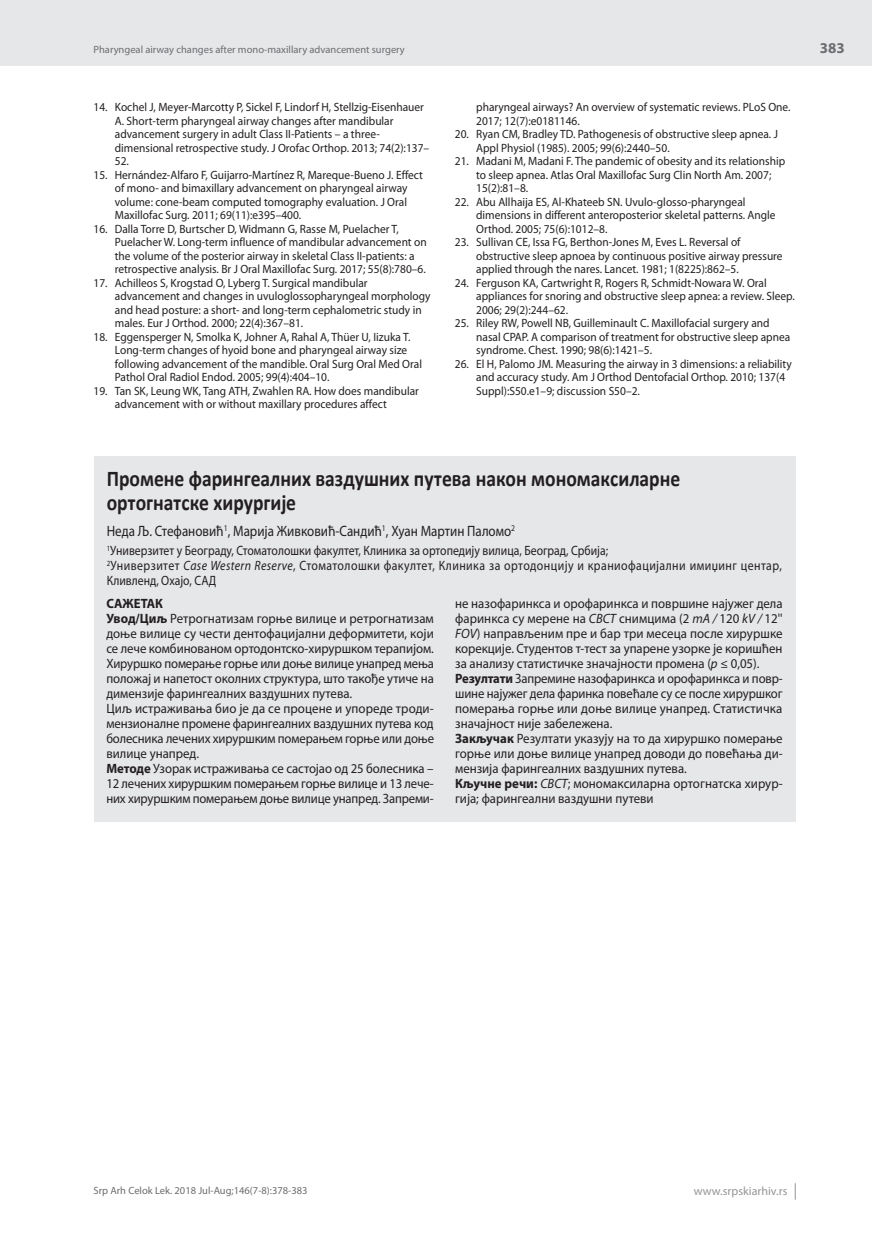
<style>
.page{position:relative;width:872px;height:1234px;background:#fff}
.page>*{position:absolute;margin:0;border:0;box-sizing:border-box;transform-origin:0 0}
.t1{font:700 22.5px/24px "Calibri";color:#231f20;scale:.87 1}
.t2{font:15px "Myriad Pro";color:#231f20;scale:.87 1}
.t3{font:700 15px "Myriad Pro";color:#6c6d70}
.t4{font:13.5px/15px "Myriad Pro";color:#231f20;scale:.95 1}
.t5{font:13.5px/15px "Myriad Pro";color:#231f20;scale:.87 1}
.t6{font:12px/13.5px "Myriad Pro";color:#231f20;scale:.95 1}
.t7{font:12px "Myriad Pro";color:#939598}
.t8{font:10.5px "Myriad Pro";color:#6c6d70}
.s1{font-style:italic}
.s2{font-weight:700}
</style>
<div class="page">
<div style="left:0;top:0;width:872px;height:66px;background:#e6e7e9"></div>
<svg style="left:795px;top:1183px;width:1px;height:16px"></svg>
<div style="left:94px;top:456px;width:701px;height:365px;background:#e6e7e9"></div>
<p class="t8" style="left:94px;top:43px;width:313px">Pharyngeal airway changes after mono-maxillary advancement surgery</p>
<p class="t6" style="left:115px;top:100px;width:332px;text-indent:-21px">14. Kochel J, Meyer-Marcotty P, Sickel F, Lindorf H, Stellzig-Eisenhauer A. Short-term pharyngeal airway changes after mandibular advancement surgery in adult Class II-Patients – a three&shy;dimensional retrospective study. J Orofac Orthop. 2013; 74(2):137– 52.</p>
<p class="t6" style="left:115px;top:168px;width:326px;text-indent:-21px">15. Hernández-Alfaro F, Guijarro-Martínez R, Mareque-Bueno J. Effect of mono- and bimaxillary advancement on pharyngeal airway volume: cone-beam computed tomography evaluation. J Oral Maxillofac Surg. 2011; 69(11):e395–400.</p>
<p class="t6" style="left:115px;top:222px;width:330px;text-indent:-21px">16. Dalla Torre D, Burtscher D, Widmann G, Rasse M, Puelacher T, Puelacher W. Long-term influence of mandibular advancement on the volume of the posterior airway in skeletal Class II-patients: a retrospective analysis. Br J Oral Maxillofac Surg. 2017; 55(8):780–6.</p>
<p class="t6" style="left:115px;top:276px;width:334px;text-indent:-21px">17. Achilleos S, Krogstad O, Lyberg T. Surgical mandibular advancement and changes in uvuloglossopharyngeal morphology and head posture: a short- and long-term cephalometric study in males. Eur J Orthod. 2000; 22(4):367–81.</p>
<p class="t6" style="left:115px;top:330px;width:325px;text-indent:-21px">18. Eggensperger N, Smolka K, Johner A, Rahal A, Thüer U, Iizuka T.<br>Long-term changes of hyoid bone and pharyngeal airway size following advancement of the mandible. Oral Surg Oral Med Oral Pathol Oral Radiol Endod. 2005; 99(4):404–10.</p>
<p class="t6" style="left:115px;top:384px;width:322px;text-indent:-21px">19. Tan SK, Leung WK, Tang ATH, Zwahlen RA. How does mandibular advancement with or without maxillary procedures affect</p>
<p class="t6" style="left:476px;top:100px;width:332px">pharyngeal airways? An overview of systematic reviews. PLoS One.<br>2017; 12(7):e0181146.</p>
<p class="t6" style="left:476px;top:127px;width:319px;text-indent:-21px">20. Ryan CM, Bradley TD. Pathogenesis of obstructive sleep apnea. J<br>Appl Physiol (1985). 2005; 99(6):2440–50.</p>
<p class="t6" style="left:476px;top:154px;width:327px;text-indent:-21px">21. Madani M, Madani F. The pandemic of obesity and its relationship to sleep apnea. Atlas Oral Maxillofac Surg Clin North Am. 2007;<br>15(2):81–8.</p>
<p class="t6" style="left:476px;top:195px;width:316px;text-indent:-21px">22. Abu Allhaija ES, Al-Khateeb SN. Uvulo-glosso-pharyngeal dimensions in different anteroposterior skeletal patterns. Angle<br>Orthod. 2005; 75(6):1012–8.</p>
<p class="t6" style="left:476px;top:235px;width:324px;text-indent:-21px">23. Sullivan CE, Issa FG, Berthon-Jones M, Eves L. Reversal of obstructive sleep apnoea by continuous positive airway pressure applied through the nares. Lancet. 1981; 1(8225):862–5.</p>
<p class="t6" style="left:476px;top:276px;width:337px;text-indent:-21px">24. Ferguson KA, Cartwright R, Rogers R, Schmidt-Nowara W. Oral appliances for snoring and obstructive sleep apnea: a review. Sleep.<br>2006; 29(2):244–62.</p>
<p class="t6" style="left:476px;top:316px;width:332px;text-indent:-21px">25. Riley RW, Powell NB, Guilleminault C. Maxillofacial surgery and nasal CPAP. A comparison of treatment for obstructive sleep apnea syndrome. Chest. 1990; 98(6):1421–5.</p>
<p class="t6" style="left:476px;top:357px;width:334px;text-indent:-21px">26. El H, Palomo JM. Measuring the airway in 3 dimensions: a reliability and accuracy study. Am J Orthod Dentofacial Orthop. 2010; 137(4<br>Suppl):S50.e1–9; discussion S50–2.</p>
<h1 class="t1" style="left:107px;top:466px;width:661px">Промене фарингеалних ваздушних путева након мономаксиларне ортогнатске хирургије</h1>
<p class="t2" style="left:107px;top:521px;width:471px">Неда Љ. Стефановић<sup>1</sup>, Марија Живковић-Сандић<sup>1</sup>, Хуан Мартин Паломо<sup>2</sup></p>
<p class="t5" style="left:107px;top:543px;width:777px"><sup>1</sup>Универзитет у Београду, Стоматолошки факултет, Клиника за ортопедију вилица, Београд, Србија;<br><sup>2</sup>Универзитет <span class="s1">Case Western Reserve</span>, Стоматолошки факултет, Клиника за ортодонцију и краниофацијални имиџинг центар,<br>Кливленд, Охајо, САД</p>
<p class="t4" style="left:106px;top:596px;width:346px"><span class="s2">САЖЕТАК<br>Увод/Циљ</span> Ретрогнатизам горње вилице и ретрогнатизам доње вилице су чести дентофацијални деформитети, који се лече комбинованом ортодонтско-хируршком терапијом.<br>Хируршко померање горње или доње вилице унапред мења положај и напетост околних структура, што такође утиче на димензије фарингеалних ваздушних путева.<br>Циљ истраживања био је да се процене и упореде троди&shy;мензионалне промене фарингеалних ваздушних путева код болесника лечених хируршким померањем горње или доње вилице унапред.<br><span class="s2">Методе</span> Узорак истраживања се састојао од 25 болесника – 12 лечених хируршким померањем горње вилице и 13 лече&shy;них хируршким померањем доње вилице унапред. Запреми-</p>
<p class="t4" style="left:455px;top:596px;width:346px">не назофаринкса и орофаринкса и површине најужег дела фаринкса су мерене на <span class="s1">CBCT</span> снимцима (2 <span class="s1">mA /</span> 120 <span class="s1">kV /</span> 12'' <span class="s1">FOV</span>) направљеним пре и бар три месеца после хируршке корекције. Студентов т-тест за упарене узорке је коришћен за анализу статистичке значајности промена (<span class="s1">p</span> ≤ 0,05).<br><span class="s2">Резултати</span> Запремине назофаринкса и орофаринкса и повр&shy;шине најужег дела фаринка повећале су се после хируршког померања горње или доње вилице унапред. Статистичка значајност није забележена.<br><span class="s2">Закључак</span> Резултати указују на то да хируршко померање горње или доње вилице унапред доводи до повећања ди&shy;мензија фарингеалних ваздушних путева.<br><span class="s2">Кључне речи:</span> <span class="s1">CBCT</span>; мономаксиларна ортогнатска хирур&shy;гија; фарингеални ваздушни путеви</p>
<p class="t3" style="left:820px;top:38px;width:26px">383</p>
<p class="t8" style="left:94px;top:1184px;width:216px">Srp Arh Celok Lek. 2018 Jul-Aug;146(7-8):378-383</p>
<p class="t7" style="left:694px;top:1183px;width:95px">www.srpskiarhiv.rs</p>
</div>
